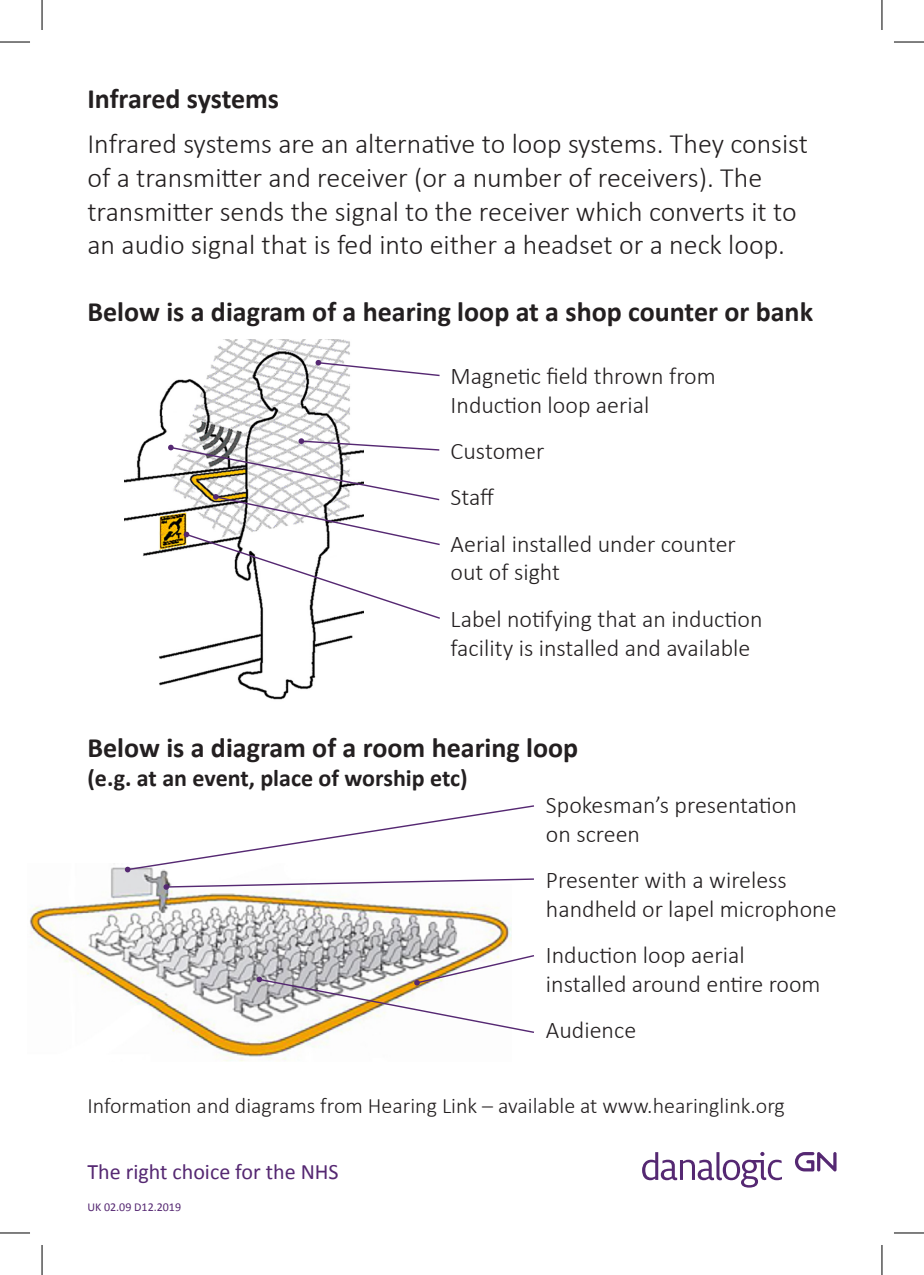
<style>
.page{position:relative;width:924px;height:1275px;background:#fff}
.page>*{position:absolute;margin:0;border:0;box-sizing:border-box;transform-origin:0 0}
.t1{font:300 28px/33.6px "Calibri";color:#231f20}
.t2{font:700 28px "Calibri";color:#231f20}
.t3{font:300 24px/28.8px "Calibri";color:#231f20}
.t4{font:700 24px "Calibri";color:#231f20}
.t5{font:300 22px "Calibri";color:#231f20}
.t6{font:22px "Calibri";color:#552872}
.t7{font:12px "Calibri";color:#552872}
</style>
<div class="page">
<svg style="left:795px;top:1152px;width:41px;height:19px"></svg>
<svg style="left:642px;top:1151px;width:139px;height:36px"></svg>
<img style="left:125px;top:340px;width:228px;height:360px">
<img style="left:30px;top:863px;width:481px;height:198px">
<svg style="left:315px;top:360px;width:125px;height:17px"></svg>
<svg style="left:168px;top:438px;width:272px;height:182px"></svg>
<svg style="left:125px;top:805px;width:409px;height:84px"></svg>
<svg style="left:256px;top:954px;width:278px;height:80px"></svg>
<hr style="left:0;top:42px;width:30px;height:1px;background:#000">
<hr style="left:893px;top:42px;width:30px;height:1px;background:#000">
<hr style="left:0;top:1232px;width:30px;height:1px;background:#000">
<hr style="left:893px;top:1232px;width:30px;height:1px;background:#000">
<hr style="left:42px;top:0;width:1px;height:30px;background:#000">
<hr style="left:42px;top:1245px;width:1px;height:30px;background:#000">
<hr style="left:881px;top:0;width:1px;height:30px;background:#000">
<hr style="left:881px;top:1245px;width:1px;height:30px;background:#000">
<p class="t2" style="left:87px;top:81px;width:193px">Infrared systems</p>
<p class="t1" style="left:87px;top:126px;width:721px">Infrared systems are an alternative to loop systems. They consist of a transmitter and receiver (or a number of receivers). The transmitter sends the signal to the receiver which converts it to an audio signal that is fed into either a headset or a neck loop.</p>
<p class="t2" style="left:87px;top:294px;width:726px">Below is a diagram of a hearing loop at a shop counter or bank</p>
<p class="t3" style="left:450px;top:360px;width:266px">Magnetic field thrown from<br>Induction loop aerial</p>
<p class="t3" style="left:450px;top:435px;width:95px">Customer</p>
<p class="t3" style="left:450px;top:482px;width:45px">Staff</p>
<p class="t3" style="left:450px;top:528px;width:286px">Aerial installed under counter out of sight</p>
<p class="t3" style="left:450px;top:603px;width:313px">Label notifying that an induction facility is installed and available</p>
<p class="t2" style="left:87px;top:729px;width:492px">Below is a diagram of a room hearing loop</p>
<p class="t4" style="left:87px;top:762px;width:381px">(e.g. at an event, place of worship etc)</p>
<p class="t3" style="left:545px;top:789px;width:252px">Spokesman’s presentation on screen</p>
<p class="t3" style="left:545px;top:864px;width:292px">Presenter with a wireless handheld or lapel microphone</p>
<p class="t3" style="left:545px;top:939px;width:276px">Induction loop aerial installed around entire room</p>
<p class="t3" style="left:545px;top:1014px;width:92px">Audience</p>
<p class="t5" style="left:87px;top:1092px;width:698px">Information and diagrams from Hearing Link – available at www.hearinglink.org</p>
<p class="t6" style="left:87px;top:1157px;width:253px">The right choice for the NHS</p>
<p class="t7" style="left:87px;top:1199px;width:95px">UK 02.09 D12.2019</p>
</div>
